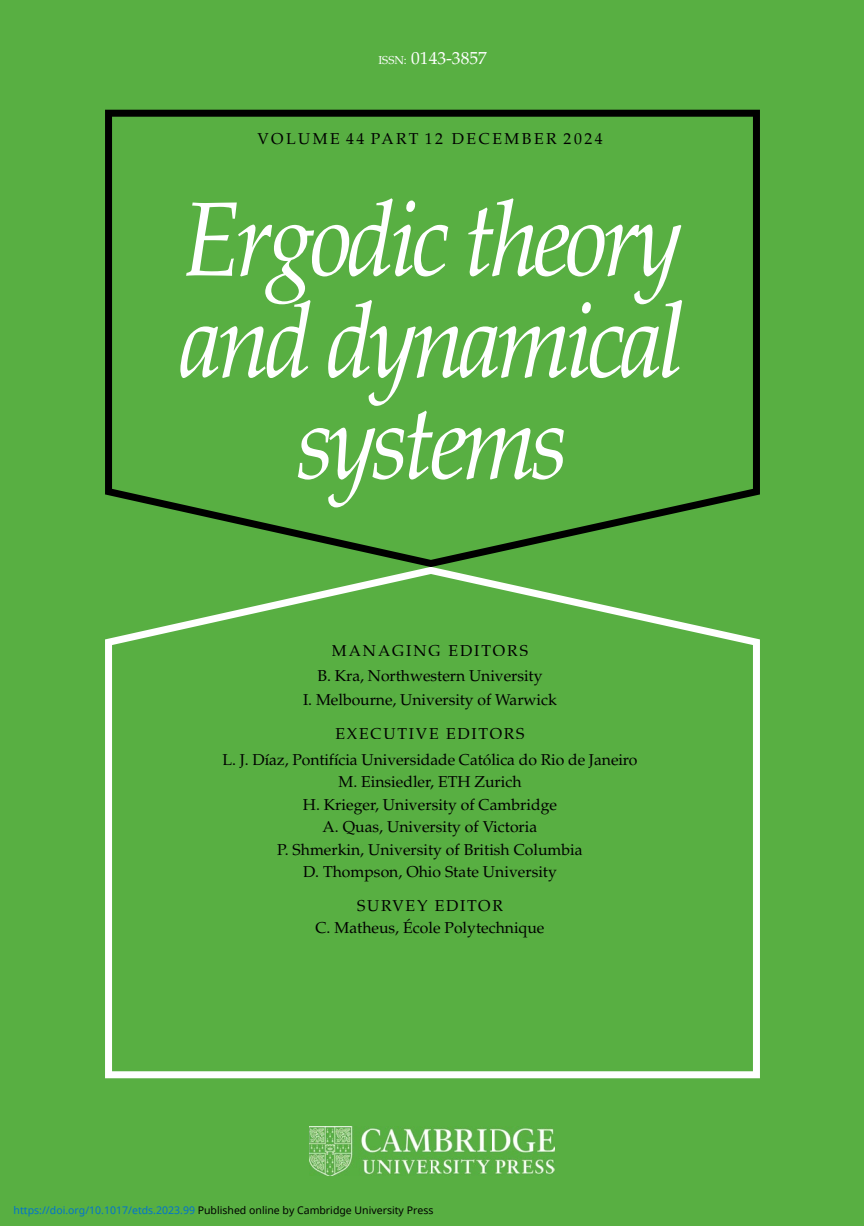
<style>
.page{position:relative;width:864px;height:1226px;background:#fff}
.page>*{position:absolute;margin:0;border:0;box-sizing:border-box;transform-origin:0 0}
.t1{font:17.5px "URW Palladio L Roma";color:#fff}
.t2{font:15.75px/22.4px "Palatino LT Std";color:#000;text-align:center}
.t3{font:15.75px "Palatino LT Std";letter-spacing:.16em;color:#000}
.t4{font:10.5px "Noto Sans";color:#000}
.s1{font-size:11.55px}
.s2{color:#0172cf}
</style>
<div class="page">
<div style="left:6px;top:1px;width:857px;height:1224px;background:#58af42"></div>
<div style="left:105px;top:567px;width:654px;height:511px;background:#58af42"></div>
<svg style="left:105px;top:110px;width:654px;height:457px;background:#61ad4e"></svg>
<div style="left:0;top:0;width:6px;height:1225px;background:#58af42"></div>
<div style="left:257px;top:133px;width:345px;height:11px;background:#58af42"></div>
<div style="left:332px;top:644px;width:195px;height:11px;background:#58af42"></div>
<div style="left:318px;top:670px;width:224px;height:16px;background:#58af42"></div>
<div style="left:303px;top:693px;width:253px;height:16px;background:#58af42"></div>
<div style="left:336px;top:727px;width:188px;height:11px;background:#58af42"></div>
<div style="left:223px;top:753px;width:413px;height:15px;background:#58af42"></div>
<div style="left:338px;top:776px;width:183px;height:13px;background:#58af42"></div>
<div style="left:303px;top:798px;width:253px;height:16px;background:#58af42"></div>
<div style="left:323px;top:820px;width:213px;height:16px;background:#58af42"></div>
<div style="left:277px;top:843px;width:305px;height:16px;background:#58af42"></div>
<div style="left:303px;top:865px;width:253px;height:16px;background:#58af42"></div>
<div style="left:357px;top:899px;width:145px;height:12px;background:#58af42"></div>
<div style="left:315px;top:918px;width:229px;height:19px;background:#58af42"></div>
<img style="left:309px;top:1126px;width:245px;height:49px">
<p class="t1" style="left:378px;top:47px;width:110px"><span class="s1">ISSN:</span> 0143-3857</p>
<p class="t3" style="left:257px;top:129px;width:346px">VOLUME 44 PART 12 DECEMBER 2024</p>
<p class="t2" style="left:317px;top:637px;width:226px;line-height:25.9px">MANAGING EDITORS<br>B. Kra, Northwestern University</p>
<p class="t2" style="left:303px;top:682px;width:255px;line-height:33.8px">I. Melbourne, University of Warwick<br>EXECUTIVE EDITORS</p>
<p class="t2" style="left:222px;top:748px;width:416px">L. J. Díaz, Pontifícia Universidade Católica do Rio de Janeiro M. Einsiedler, ETH Zurich<br>H. Krieger, University of Cambridge<br>A. Quas, University of Victoria<br>P. Shmerkin, University of British Columbia<br>D. Thompson, Ohio State University</p>
<p class="t2" style="left:315px;top:894px;width:230px">SURVEY EDITOR<br>C. Matheus, École Polytechnique</p>
<p class="t4" style="left:14px;top:1202px;width:421px"><span class="s2">https://doi.org/10.1017/etds.2023.99</span> Published online by Cambridge University Press</p>
</div>
